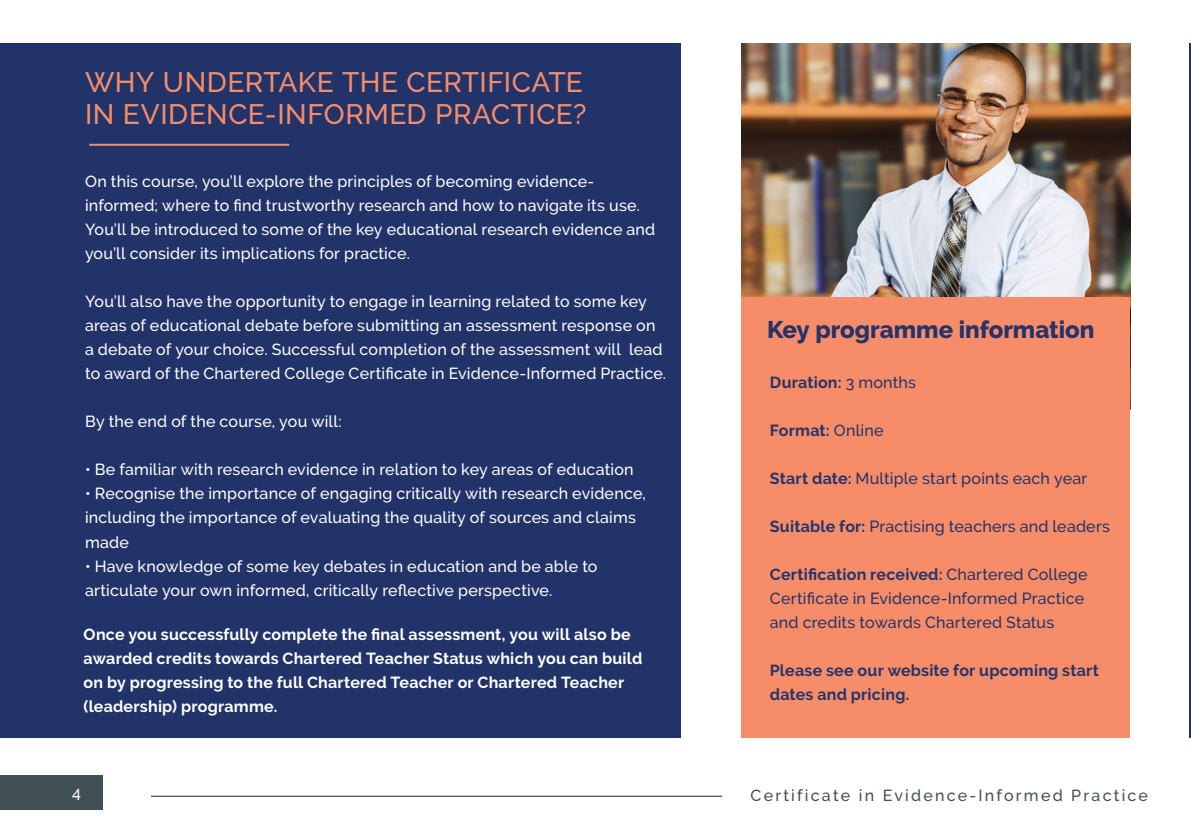
<style>
.page{position:relative;width:1191px;height:840px;background:#fff}
.page>*{position:absolute;margin:0;border:0;box-sizing:border-box;transform-origin:0 0}
.t1{font:500 28px/32px "Raleway";letter-spacing:.015em;color:#f68d68}
.Subtitle{font:800 24px "Raleway";color:#25336b}
.Paragraph_Text_White{font:500 16px/24px "Raleway";letter-spacing:.015em;color:#fff}
.Paragraph_Text_White-2{font:700 16px/24px "Raleway";letter-spacing:.015em;color:#fff}
.Paragraph_Text_White-3{font:500 16px/24px "Raleway";letter-spacing:.015em;color:#25336b}
.Paragraph_Text_White-4{font:700 16px/24px "Raleway";letter-spacing:.015em;color:#25336b}
.t2{font:500 16px "Raleway";letter-spacing:.14em;color:#414f56}
.s1{font-weight:500}
.s2{font-weight:700}
</style>
<div class="page">
<div style="left:0;top:43px;width:680px;height:694px;background:#22336a"></div>
<img style="left:741px;top:43px;width:389px;height:254px">
<hr style="left:1189px;top:43px;width:2px;height:694px;background:#22336a">
<hr style="left:89px;top:144px;width:200px;height:2px;background:#f68d68">
<div style="left:741px;top:297px;width:389px;height:440px;background:#f68d68"></div>
<div style="left:0;top:774px;width:102px;height:34px;background:#414f56"></div>
<hr style="left:151px;top:795px;width:571px;height:1px;background:#231f20">
<p class="t1" style="left:85px;top:66px;width:503px">WHY UNDERTAKE THE CERTIFICATE<br>IN EVIDENCE-INFORMED PRACTICE?</p>
<p class="Paragraph_Text_White" style="left:85px;top:169px;width:572px">On this course, you’ll explore the principles of becoming evidence&shy;informed; where to find trustworthy research and how to navigate its use.<br>You’ll be introduced to some of the key educational research evidence and you’ll consider its implications for practice.</p>
<p class="Paragraph_Text_White" style="left:85px;top:289px;width:582px">You’ll also have the opportunity to engage in learning related to some key areas of educational debate before submitting an assessment response on a debate of your choice. Successful completion of the assessment will lead to award of the Chartered College Certificate in Evidence-Informed Practice.</p>
<p class="Paragraph_Text_White" style="left:85px;top:409px;width:258px">By the end of the course, you will:</p>
<p class="Paragraph_Text_White" style="left:85px;top:457px;width:550px">• Be familiar with research evidence in relation to key areas of education</p>
<p class="Paragraph_Text_White" style="left:85px;top:481px;width:562px">• Recognise the importance of engaging critically with research evidence,</p>
<p class="Paragraph_Text_White" style="left:85px;top:505px;width:552px">including the importance of evaluating the quality of sources and claims made</p>
<p class="Paragraph_Text_White" style="left:85px;top:553px;width:514px">• Have knowledge of some key debates in education and be able to articulate your own informed, critically reflective perspective.</p>
<p class="Paragraph_Text_White-2" style="left:84px;top:622px;width:560px">Once you successfully complete the final assessment, you will also be awarded credits towards Chartered Teacher Status which you can build on by progressing to the full Chartered Teacher or Chartered Teacher (leadership) programme.</p>
<p class="Subtitle" style="left:767px;top:315px;width:329px">Key programme information</p>
<p class="Paragraph_Text_White-4" style="left:770px;top:370px;width:148px">Duration: <span class="s1">3 months</span></p>
<p class="Paragraph_Text_White-4" style="left:770px;top:418px;width:115px">Format: <span class="s1">Online</span></p>
<p class="Paragraph_Text_White-3" style="left:770px;top:465px;width:319px"><span class="s2">Start date:</span> Multiple start points each year</p>
<p class="Paragraph_Text_White-3" style="left:770px;top:513px;width:341px"><span class="s2">Suitable for:</span> Practising teachers and leaders</p>
<p class="Paragraph_Text_White-3" style="left:770px;top:561px;width:319px"><span class="s2">Certification received:</span> Chartered College<br>Certificate in Evidence-Informed Practice and credits towards Chartered Status</p>
<p class="Paragraph_Text_White-4" style="left:770px;top:658px;width:330px">Please see our website for upcoming start dates and pricing.</p>
<p class="Paragraph_Text_White" style="left:72px;top:779px;width:10px">4</p>
<p class="t2" style="left:750px;top:785px;width:399px">Certificate in Evidence-Informed Practice</p>
</div>
